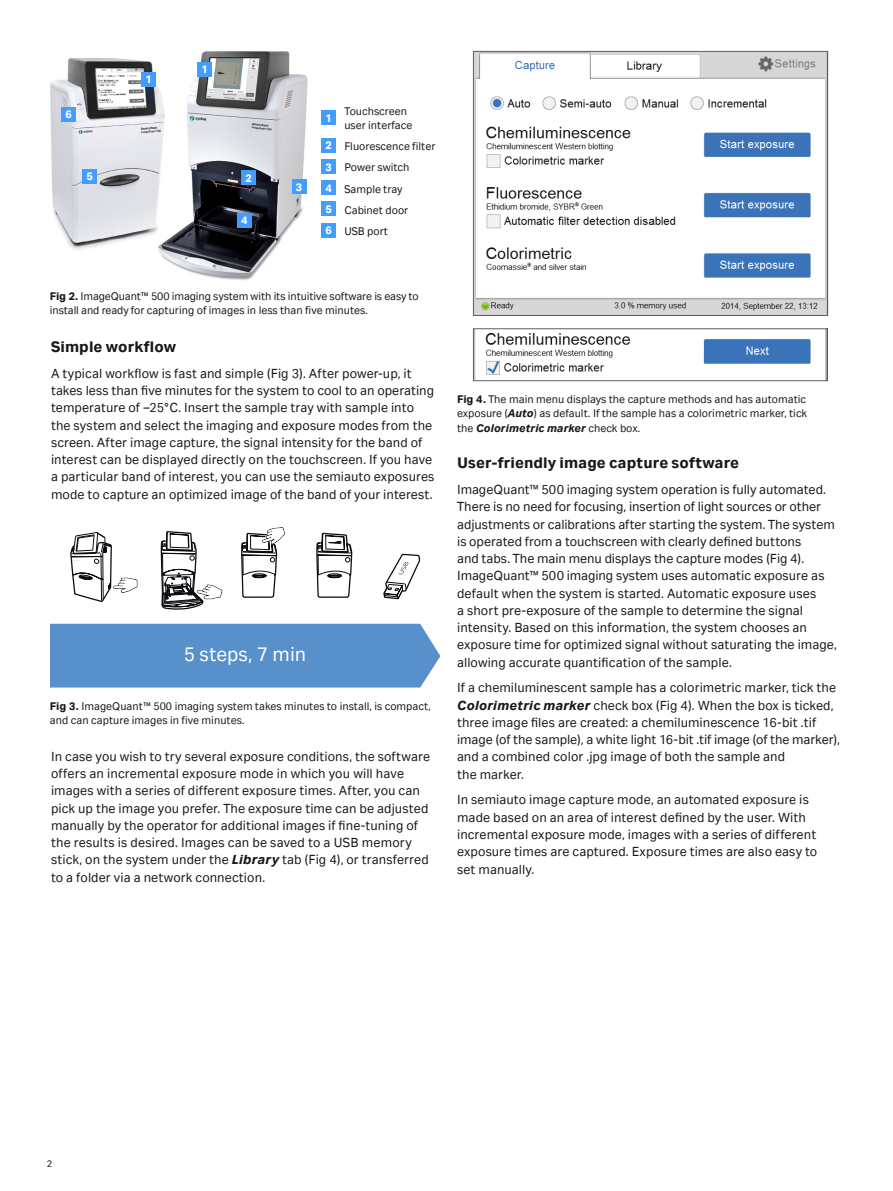
<style>
.page{position:relative;width:893px;height:1191px;background:#fff}
.page>*{position:absolute;margin:0;border:0;box-sizing:border-box;transform-origin:0 0}
.t1{font:21.6px "Cytiva Aktiv";color:#fff}
.t2{font:700 16.5px "Cytiva Aktiv";letter-spacing:.005em;color:#18181b}
.t3{font:14.25px/17.2px "Cytiva Aktiv";letter-spacing:.005em;color:#18181b}
.t4{font:12px/14.2px "Cytiva Aktiv";color:#18181b}
.t5{font:700 12px "Cytiva Aktiv";color:#fff}
.t6{font:10.5px "Cytiva Aktiv";color:#18181b}
.s1{font-weight:700}
.s2{font-weight:700;font-style:italic}
</style>
<div class="page">
<img style="left:50px;top:58px;width:104px;height:192px">
<img style="left:154px;top:51px;width:154px;height:229px">
<svg style="left:50px;top:527px;width:390px;height:161px"></svg>
<img style="left:475px;top:53px;width:351px;height:261px">
<div style="left:473px;top:51px;width:355px;height:265px;border:1px solid #5d5d5f"></div>
<img style="left:475px;top:330px;width:336px;height:49px">
<div style="left:473px;top:328px;width:354px;height:53px;border:1px solid #5d5d5f"></div>
<div style="left:321px;top:110px;width:15px;height:15px;background:#429dff"></div>
<div style="left:141px;top:72px;width:15px;height:14px;background:#429dff"></div>
<div style="left:197px;top:62px;width:15px;height:15px;background:#429dff"></div>
<div style="left:321px;top:138px;width:15px;height:15px;background:#429dff"></div>
<div style="left:241px;top:170px;width:15px;height:15px;background:#429dff"></div>
<div style="left:321px;top:180px;width:15px;height:15px;background:#429dff"></div>
<div style="left:237px;top:213px;width:15px;height:15px;background:#429dff"></div>
<div style="left:321px;top:159px;width:15px;height:15px;background:#429dff"></div>
<div style="left:292px;top:179px;width:14px;height:15px;background:#429dff"></div>
<div style="left:321px;top:201px;width:15px;height:15px;background:#429dff"></div>
<div style="left:82px;top:169px;width:15px;height:15px;background:#429dff"></div>
<div style="left:321px;top:223px;width:15px;height:14px;background:#429dff"></div>
<div style="left:61px;top:107px;width:15px;height:15px;background:#429dff"></div>
<p class="t5" style="left:65px;top:108px;width:9px">6</p>
<p class="t5" style="left:86px;top:169px;width:9px">5</p>
<p class="t5" style="left:145px;top:72px;width:9px">1</p>
<p class="t5" style="left:201px;top:62px;width:9px">1</p>
<p class="t5" style="left:245px;top:171px;width:9px">2</p>
<p class="t5" style="left:241px;top:214px;width:9px">4</p>
<p class="t5" style="left:295px;top:180px;width:9px">3</p>
<p class="t5" style="left:325px;top:111px;width:9px">1</p>
<p class="t5" style="left:325px;top:139px;width:9px">2</p>
<p class="t5" style="left:325px;top:160px;width:9px">3</p>
<p class="t5" style="left:325px;top:181px;width:9px">4</p>
<p class="t5" style="left:325px;top:202px;width:9px">5</p>
<p class="t5" style="left:325px;top:223px;width:9px">6</p>
<p class="t4" style="left:344px;top:103px;width:70px">Touchscreen user interface</p>
<p class="t4" style="left:344px;top:135px;width:93px;line-height:21.3px">Fluorescence filter<br>Power switch<br>Sample tray<br>Cabinet door<br>USB port</p>
<p class="t4" style="left:50px;top:288px;width:370px"><span class="s1">Fig 2.</span> ImageQuant™ 500 imaging system with its intuitive software is easy to install and ready for capturing of images in less than five minutes.</p>
<p class="t2" style="left:51px;top:337px;width:127px">Simple workflow</p>
<p class="t3" style="left:51px;top:364px;width:385px">A typical workflow is fast and simple (Fig 3). After power-up, it takes less than five minutes for the system to cool to an operating temperature of –25°C. Insert the sample tray with sample into the system and select the imaging and exposure modes from the screen. After image capture, the signal intensity for the band of interest can be displayed directly on the touchscreen. If you have a particular band of interest, you can use the semiauto exposures mode to capture an optimized image of the band of your interest.</p>
<h1 class="t1" style="left:184px;top:642px;width:124px">5 steps, 7 min</h1>
<p class="t4" style="left:50px;top:699px;width:382px"><span class="s1">Fig 3.</span> ImageQuant™ 500 imaging system takes minutes to install, is compact, and can capture images in five minutes.</p>
<p class="t3" style="left:51px;top:747px;width:381px">In case you wish to try several exposure conditions, the software offers an incremental exposure mode in which you will have images with a series of different exposure times. After, you can pick up the image you prefer. The exposure time can be adjusted manually by the operator for additional images if fine-tuning of the results is desired. Images can be saved to a USB memory stick, on the system under the <span class="s2">Library</span> tab (Fig 4), or transferred to a folder via a network connection.</p>
<p class="t4" style="left:457px;top:392px;width:352px;text-align:justify"><span class="s1">Fig 4.</span> The main menu displays the capture methods and has automatic exposure (<span class="s2">Auto</span>) as default. If the sample has a colorimetric marker, tick the <span class="s2">Colorimetric marker</span> check box.</p>
<p class="t2" style="left:457px;top:453px;width:284px">User-friendly image capture software</p>
<p class="t3" style="left:457px;top:481px;width:381px">ImageQuant™ 500 imaging system operation is fully automated.<br>There is no need for focusing, insertion of light sources or other adjustments or calibrations after starting the system. The system is operated from a touchscreen with clearly defined buttons<br>and tabs. The main menu displays the capture modes (Fig 4).<br>ImageQuant™ 500 imaging system uses automatic exposure as default when the system is started. Automatic exposure uses<br>a short pre-exposure of the sample to determine the signal intensity. Based on this information, the system chooses an exposure time for optimized signal without saturating the image, allowing accurate quantification of the sample.</p>
<p class="t3" style="left:457px;top:679px;width:384px">If a chemiluminescent sample has a colorimetric marker, tick the <span class="s2">Colorimetric marker</span> check box (Fig 4). When the box is ticked, three image files are created: a chemiluminescence 16-bit .tif image (of the sample), a white light 16-bit .tif image (of the marker), and a combined color .jpg image of both the sample and<br>the marker.</p>
<p class="t3" style="left:457px;top:791px;width:362px">In semiauto image capture mode, an automated exposure is made based on an area of interest defined by the user. With incremental exposure mode, images with a series of different exposure times are captured. Exposure times are also easy to set manually.</p>
<p class="t6" style="left:47px;top:1157px;width:7px">2</p>
</div>
